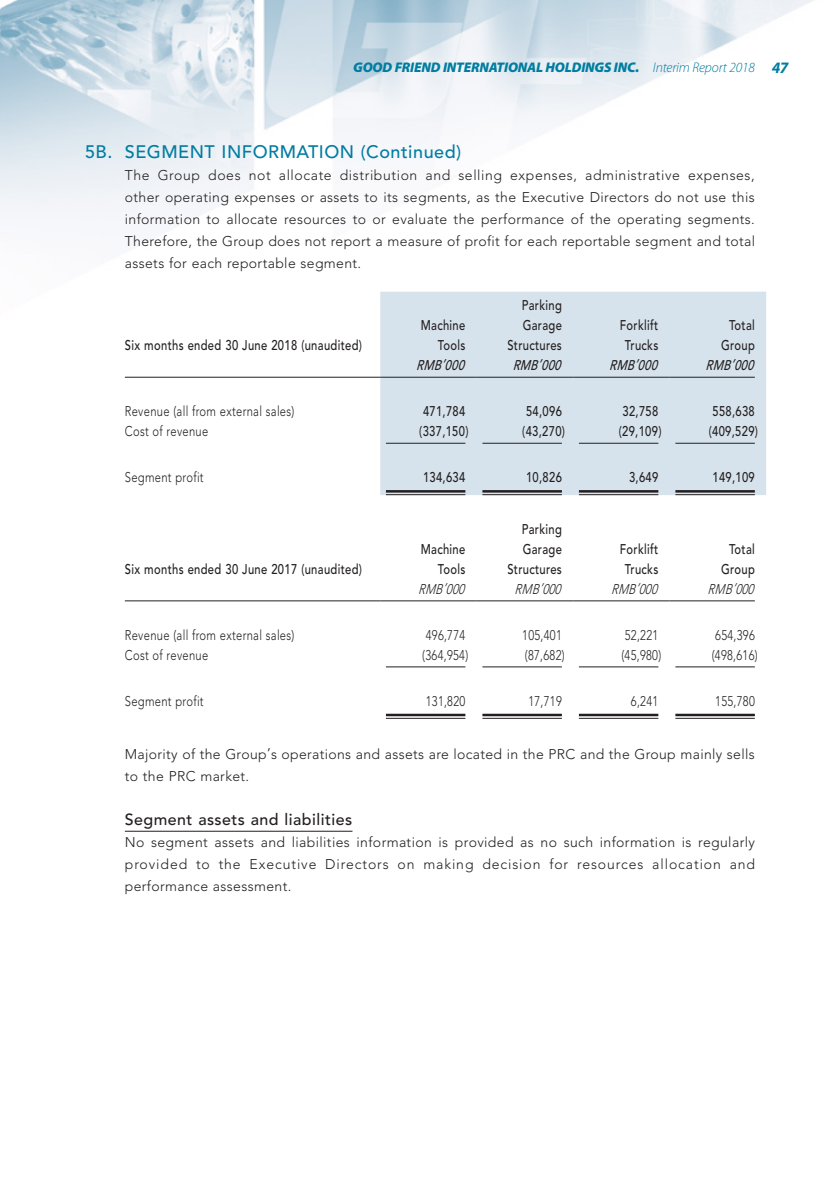
<style>
.page{position:relative;width:840px;height:1191px;background:#fff}
.page>*{position:absolute;margin:0;border:0;box-sizing:border-box;transform-origin:0 0}
.Notes_HD1{font:500 18px "Avenir LT Std";letter-spacing:.03em;color:#007da1}
.Notes_HD2{font:500 16px "Avenir LT Std";letter-spacing:.03em;color:#231f20}
.Notes{font:300 14px/22px "Avenir LT Std";letter-spacing:.025em;color:#231f20;text-align:justify}
.Notes-2{font:500 14px/20px "Avenir LT Std";letter-spacing:.03em;color:#231f20;text-align:right;scale:.8 1}
.Notes-3{font:300 14px "Avenir LT Std";letter-spacing:.025em;color:#231f20;scale:.8 1}
.t1{font:italic 900 14px "Myriad Pro";letter-spacing:-.015em;color:#007da1}
.Notes-4{font:italic 500 14px "Avenir LT Std";color:#231f20;scale:.8 1}
.Notes-5{font:italic 300 14px "Avenir LT Std";color:#231f20;scale:.8 1}
.s1{font-weight:300}
.s2{font-weight:700;font-size:16px}
</style>
<div class="page">
<img style="left:0;top:0;width:813px;height:353px">
<div style="left:380px;top:292px;width:385px;height:203px;background:#d7e3ec"></div>
<hr style="left:125px;top:377px;width:255px;height:1px;background:#231f20">
<hr style="left:380px;top:377px;width:96px;height:1px;background:#231f20">
<hr style="left:476px;top:377px;width:97px;height:1px;background:#231f20">
<hr style="left:573px;top:377px;width:96px;height:1px;background:#231f20">
<hr style="left:669px;top:377px;width:85px;height:1px;background:#231f20">
<hr style="left:386px;top:443px;width:79px;height:1px;background:#231f20">
<hr style="left:482px;top:443px;width:79px;height:1px;background:#231f20">
<hr style="left:578px;top:443px;width:80px;height:1px;background:#231f20">
<hr style="left:675px;top:443px;width:79px;height:1px;background:#231f20">
<hr style="left:386px;top:490px;width:79px;height:2px;background:#231f20">
<hr style="left:386px;top:494px;width:79px;height:1px;background:#231f20">
<hr style="left:482px;top:490px;width:79px;height:2px;background:#231f20">
<hr style="left:482px;top:494px;width:79px;height:1px;background:#231f20">
<hr style="left:578px;top:490px;width:80px;height:2px;background:#231f20">
<hr style="left:578px;top:494px;width:80px;height:1px;background:#231f20">
<hr style="left:675px;top:490px;width:79px;height:2px;background:#231f20">
<hr style="left:675px;top:494px;width:79px;height:1px;background:#231f20">
<hr style="left:125px;top:600px;width:255px;height:1px;background:#231f20">
<hr style="left:380px;top:600px;width:96px;height:1px;background:#231f20">
<hr style="left:476px;top:600px;width:97px;height:1px;background:#231f20">
<hr style="left:573px;top:600px;width:96px;height:1px;background:#231f20">
<hr style="left:669px;top:600px;width:85px;height:1px;background:#231f20">
<hr style="left:386px;top:666px;width:79px;height:1px;background:#231f20">
<hr style="left:482px;top:666px;width:79px;height:1px;background:#231f20">
<hr style="left:578px;top:666px;width:80px;height:1px;background:#231f20">
<hr style="left:675px;top:666px;width:79px;height:1px;background:#231f20">
<hr style="left:386px;top:713px;width:79px;height:3px;background:#231f20">
<hr style="left:386px;top:718px;width:79px;height:1px;background:#231f20">
<hr style="left:482px;top:713px;width:79px;height:3px;background:#231f20">
<hr style="left:482px;top:718px;width:79px;height:1px;background:#231f20">
<hr style="left:578px;top:713px;width:80px;height:3px;background:#231f20">
<hr style="left:578px;top:718px;width:80px;height:1px;background:#231f20">
<hr style="left:675px;top:713px;width:79px;height:3px;background:#231f20">
<hr style="left:675px;top:718px;width:79px;height:1px;background:#231f20">
<hr style="left:125px;top:830px;width:227px;height:1px;background:#231f20">
<p class="t1" style="left:353px;top:58px;width:436px">GOOD FRIEND INTERNATIONAL HOLDINGS INC. <span class="s1">Interim Report 2018</span> <span class="s2">47</span></p>
<p class="Notes_HD1" style="left:85px;top:141px;width:377px">5B. SEGMENT INFORMATION (Continued)</p>
<p class="Notes" style="left:125px;top:164px;width:631px">The Group does not allocate distribution and selling expenses, administrative expenses, other operating expenses or assets to its segments, as the Executive Directors do not use this information to allocate resources to or evaluate the performance of the operating segments.<br>Therefore, the Group does not report a measure of profit for each reportable segment and total assets for each reportable segment.</p>
<p class="Notes-2" style="left:125px;top:335px;width:298px">Six months ended 30 June 2018 (unaudited)</p>
<p class="Notes-2" style="left:420px;top:315px;width:57px">Machine</p>
<p class="Notes-2" style="left:437px;top:335px;width:36px">Tools</p>
<p class="Notes-2" style="left:521px;top:295px;width:52px">Parking</p>
<p class="Notes-2" style="left:507px;top:315px;width:70px">Garage<br>Structures</p>
<p class="Notes-2" style="left:619px;top:315px;width:50px">Forklift</p>
<p class="Notes-2" style="left:624px;top:335px;width:43px">Trucks</p>
<p class="Notes-2" style="left:728px;top:315px;width:34px">Total</p>
<p class="Notes-2" style="left:720px;top:335px;width:44px">Group</p>
<p class="Notes-4" style="left:416px;top:357px;width:67px">RMB’000</p>
<p class="Notes-4" style="left:512px;top:357px;width:67px">RMB’000</p>
<p class="Notes-4" style="left:608px;top:357px;width:67px">RMB’000</p>
<p class="Notes-4" style="left:705px;top:357px;width:67px">RMB’000</p>
<p class="Notes-3" style="left:125px;top:403px;width:213px">Revenue (all from external sales)</p>
<p class="Notes-2" style="left:423px;top:401px;width:54px">471,784</p>
<p class="Notes-2" style="left:525px;top:401px;width:46px">54,096</p>
<p class="Notes-2" style="left:622px;top:401px;width:46px">32,758</p>
<p class="Notes-2" style="left:712px;top:401px;width:54px">558,638</p>
<p class="Notes-3" style="left:125px;top:423px;width:106px">Cost of revenue</p>
<p class="Notes-2" style="left:419px;top:421px;width:63px">(337,150)</p>
<p class="Notes-2" style="left:522px;top:421px;width:55px">(43,270)</p>
<p class="Notes-2" style="left:618px;top:421px;width:55px">(29,109)</p>
<p class="Notes-2" style="left:708px;top:421px;width:63px">(409,529)</p>
<p class="Notes-3" style="left:125px;top:469px;width:100px">Segment profit</p>
<p class="Notes-2" style="left:423px;top:467px;width:54px">134,634</p>
<p class="Notes-2" style="left:525px;top:467px;width:46px">10,826</p>
<p class="Notes-2" style="left:628px;top:467px;width:38px">3,649</p>
<p class="Notes-2" style="left:712px;top:467px;width:54px">149,109</p>
<p class="Notes-2" style="left:125px;top:559px;width:298px">Six months ended 30 June 2017 (unaudited)</p>
<p class="Notes-2" style="left:420px;top:539px;width:57px">Machine<br>Tools</p>
<p class="Notes-2" style="left:507px;top:519px;width:70px">Parking<br>Garage<br>Structures</p>
<p class="Notes-2" style="left:619px;top:539px;width:50px;text-align:center">Forklift<br>Trucks</p>
<p class="Notes-2" style="left:720px;top:539px;width:44px;text-align:center">Total<br>Group</p>
<p class="Notes-5" style="left:418px;top:580px;width:64px">RMB’000</p>
<p class="Notes-5" style="left:514px;top:580px;width:64px">RMB’000</p>
<p class="Notes-5" style="left:610px;top:580px;width:64px">RMB’000</p>
<p class="Notes-5" style="left:707px;top:580px;width:64px">RMB’000</p>
<p class="Notes-3" style="left:125px;top:626px;width:213px">Revenue (all from external sales)</p>
<p class="Notes-3" style="left:425px;top:626px;width:51px">496,774</p>
<p class="Notes-3" style="left:522px;top:626px;width:51px">105,401</p>
<p class="Notes-3" style="left:624px;top:626px;width:43px">52,221</p>
<p class="Notes-3" style="left:714px;top:626px;width:51px">654,396</p>
<p class="Notes-3" style="left:125px;top:646px;width:106px">Cost of revenue</p>
<p class="Notes-3" style="left:422px;top:646px;width:59px">(364,954)</p>
<p class="Notes-3" style="left:524px;top:646px;width:51px">(87,682)</p>
<p class="Notes-3" style="left:621px;top:646px;width:51px">(45,980)</p>
<p class="Notes-3" style="left:711px;top:646px;width:59px">(498,616)</p>
<p class="Notes-3" style="left:125px;top:692px;width:100px">Segment profit</p>
<p class="Notes-3" style="left:425px;top:692px;width:51px">131,820</p>
<p class="Notes-3" style="left:528px;top:692px;width:43px">17,719</p>
<p class="Notes-3" style="left:630px;top:692px;width:36px">6,241</p>
<p class="Notes-3" style="left:714px;top:692px;width:51px">155,780</p>
<p class="Notes" style="left:125px;top:743px;width:631px">Majority of the Group’s operations and assets are located in the PRC and the Group mainly sells to the PRC market.</p>
<p class="Notes_HD2" style="left:125px;top:810px;width:229px">Segment assets and liabilities</p>
<p class="Notes" style="left:125px;top:831px;width:631px">No segment assets and liabilities information is provided as no such information is regularly provided to the Executive Directors on making decision for resources allocation and performance assessment.</p>
</div>
